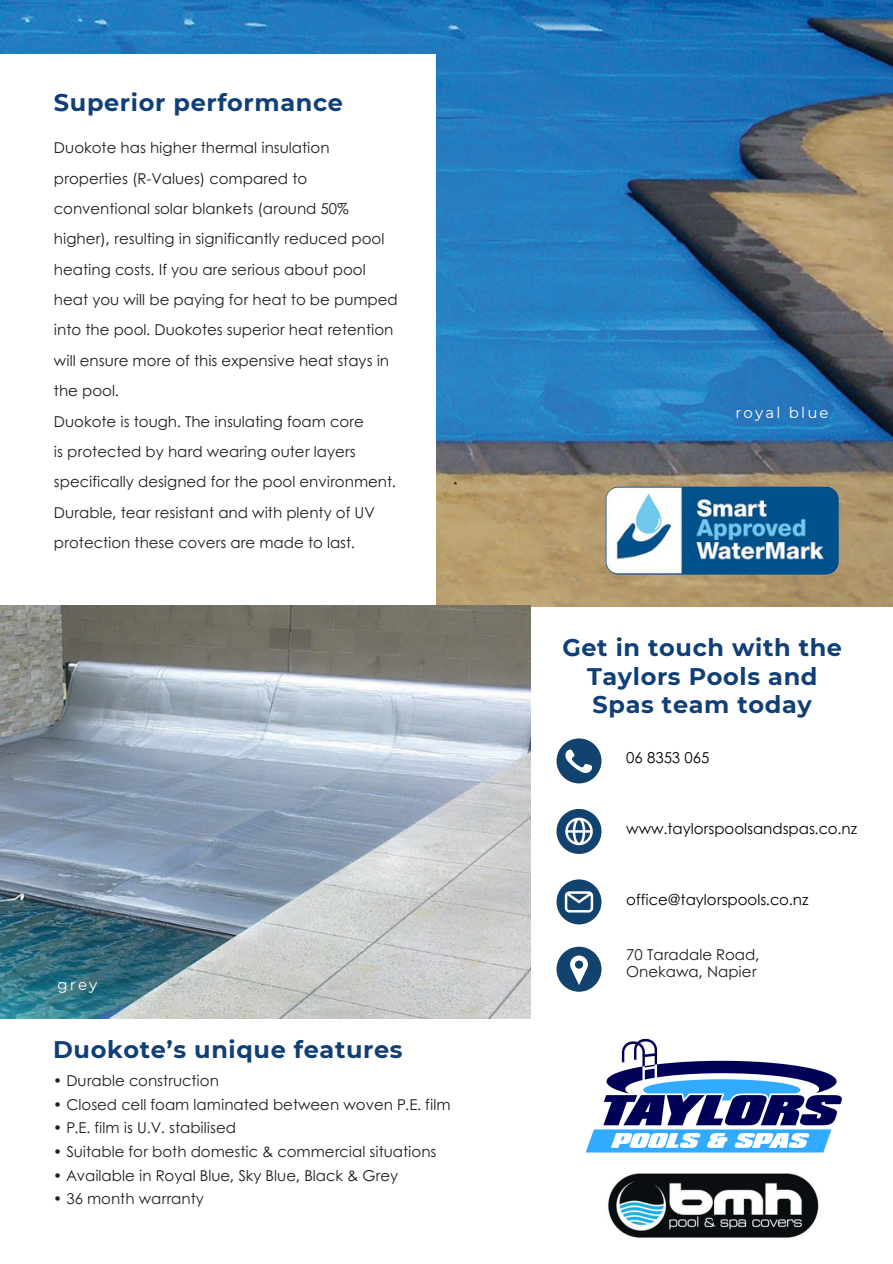
<style>
.page{position:relative;width:893px;height:1264px;background:#fff}
.page>*{position:absolute;margin:0;border:0;box-sizing:border-box;transform-origin:0 0}
.t1{font:700 24px/28px "Montserrat";letter-spacing:.025em;color:#103f77;text-align:center}
.t2{font:15px/30.3px "Century Gothic";color:#231f20}
.t3{font:15px "Century Gothic";color:#000407}
.t4{font:15px "Montserrat";letter-spacing:.145em;color:#fff}
</style>
<div class="page">
<img style="left:0;top:0;width:892px;height:606px">
<div style="left:0;top:54px;width:435px;height:552px;background:#fff"></div>
<img style="left:605px;top:486px;width:233px;height:88px;border-radius:13px">
<img style="left:608px;top:1173px;width:211px;height:65px">
<img style="left:0;top:605px;width:531px;height:413px">
<svg style="left:556px;top:738px;width:45px;height:45px"></svg>
<svg style="left:556px;top:879px;width:45px;height:45px"></svg>
<svg style="left:556px;top:809px;width:45px;height:45px"></svg>
<svg style="left:556px;top:946px;width:45px;height:45px"></svg>
<img style="left:585px;top:1038px;width:257px;height:115px">
<p class="t1" style="left:54px;top:88px;width:290px">Superior performance</p>
<p class="t2" style="left:54px;top:132px;width:277px">Duokote has higher thermal insulation</p>
<p class="t2" style="left:54px;top:162px;width:255px">properties (R-Values) compared to</p>
<p class="t2" style="left:54px;top:193px;width:296px">conventional solar blankets (around 50%</p>
<p class="t2" style="left:54px;top:223px;width:332px">higher), resulting in significantly reduced pool heating costs. If you are serious about pool</p>
<p class="t2" style="left:54px;top:284px;width:345px">heat you will be paying for heat to be pumped into the pool. Duokotes superior heat retention will ensure more of this expensive heat stays in the pool.</p>
<p class="t2" style="left:54px;top:405px;width:311px">Duokote is tough. The insulating foam core</p>
<p class="t2" style="left:54px;top:435px;width:343px">is protected by hard wearing outer layers specifically designed for the pool environment.<br>Durable, tear resistant and with plenty of UV protection these covers are made to last.</p>
<p class="t4" style="left:57px;top:975px;width:41px">grey</p>
<p class="t1" style="left:53px;top:1034px;width:351px">Duokote’s unique features</p>
<p class="t2" style="left:53px;top:1064px;width:167px">• Durable construction</p>
<p class="t2" style="left:53px;top:1088px;width:399px">• Closed cell foam laminated between woven P.E. film</p>
<p class="t2" style="left:53px;top:1111px;width:184px">• P.E. film is U.V. stabilised</p>
<p class="t2" style="left:53px;top:1135px;width:385px">• Suitable for both domestic &amp; commercial situations</p>
<p class="t2" style="left:53px;top:1159px;width:346px">• Available in Royal Blue, Sky Blue, Black &amp; Grey</p>
<p class="t2" style="left:53px;top:1182px;width:152px">• 36 month warranty</p>
<p class="t4" style="left:735px;top:403px;width:95px">royal blue</p>
<p class="t1" style="left:562px;top:633px;width:281px">Get in touch with the<br>Taylors Pools and<br>Spas team today</p>
<p class="t3" style="left:626px;top:746px;width:84px">06 8353 065</p>
<p class="t3" style="left:626px;top:817px;width:232px">www.taylorspoolsandspas.co.nz</p>
<p class="t3" style="left:626px;top:888px;width:184px">office@taylorspools.co.nz</p>
<p class="t2" style="left:626px;top:938px;width:135px">70 Taradale Road,</p>
<p class="t2" style="left:626px;top:955px;width:132px">Onekawa, Napier</p>
</div>
